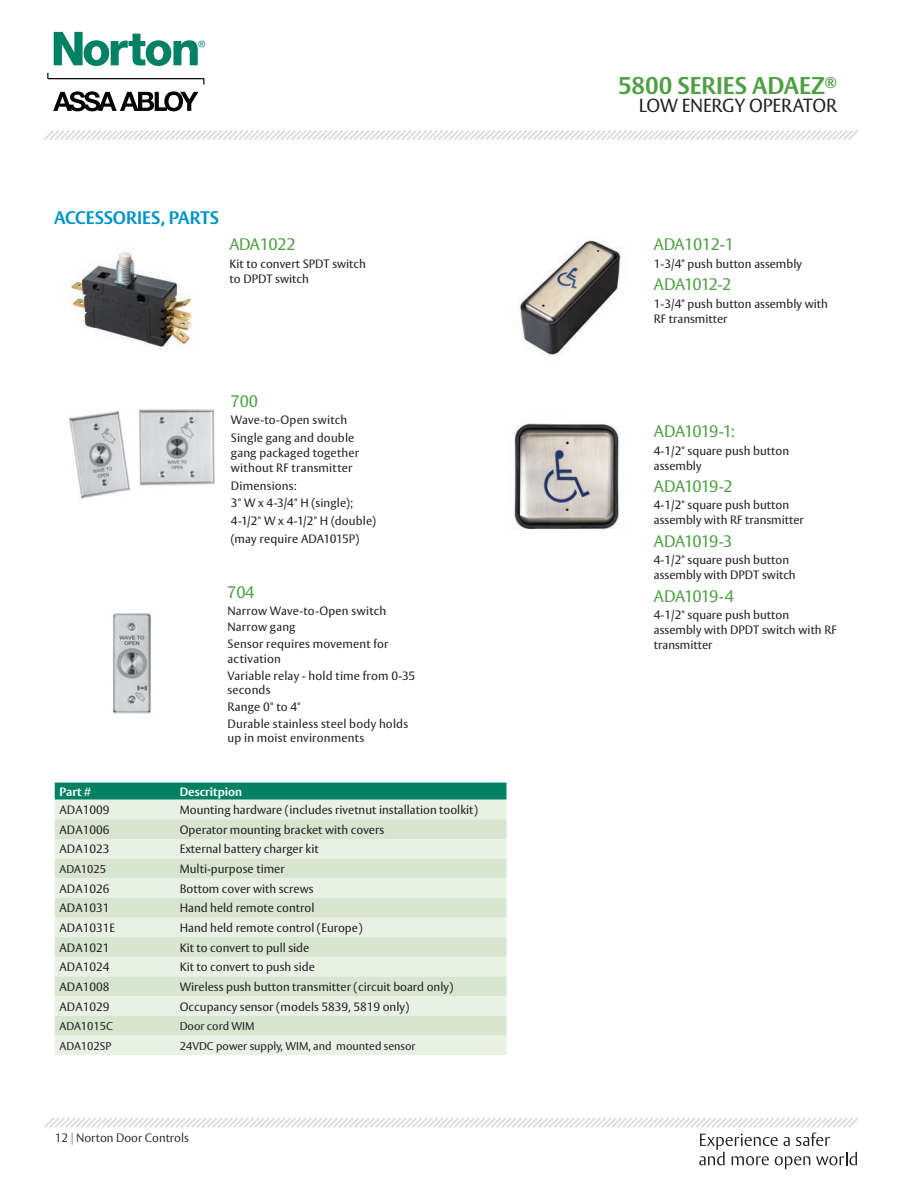
<style>
.page{position:relative;width:918px;height:1188px;background:#fff}
.page>*{position:absolute;margin:0;border:0;box-sizing:border-box;transform-origin:0 0}
.t1{font:700 24px "A6 D+BIOXKU+ASSA Vesta";color:#4f9f45}
.t2{font:18.75px "A6 E+BIOXKU+ASSA Vesta";letter-spacing:-.01em;color:#231f20}
.t3{font:700 18px "ASSA Vesta";color:#0094c8}
.t4{font:16.5px "ASSA Vesta";letter-spacing:-.045em;color:#4f9f45}
.t5{font:16.5px "ASSA Vesta";letter-spacing:-.02em;color:#4f9f45}
.t6{font:12px/15px "ASSA Vesta";color:#231f20}
.t7{font:300 12px "ASSA Vesta";color:#231f20}
.t8{font:700 12px "ASSA Vesta";color:#fff}
.t9{font:11.25px "ASSA Vesta";color:#231f20}
.s1{color:#4f9f45}
</style>
<div class="page">
<svg style="left:47px;top:73px;width:158px;height:11px"></svg>
<svg style="left:53px;top:91px;width:145px;height:20px"></svg>
<svg style="left:54px;top:32px;width:151px;height:34px"></svg>
<svg style="left:44px;top:130px;width:814px;height:10px"></svg>
<svg style="left:44px;top:1118px;width:814px;height:51px"></svg>
<img style="left:514px;top:422px;width:105px;height:107px">
<img style="left:69px;top:409px;width:146px;height:90px">
<img style="left:518px;top:240px;width:104px;height:115px">
<img style="left:70px;top:252px;width:123px;height:99px">
<div style="left:55px;top:783px;width:452px;height:17px;background:#008164"></div>
<div style="left:55px;top:800px;width:452px;height:255px;background:#e9f1e5"></div>
<svg style="left:55px;top:819px;width:452px;height:216px;background:#dfead9"></svg>
<img style="left:113px;top:613px;width:38px;height:101px">
<h3 class="t3" style="left:54px;top:207px;width:167px">ACCESSORIES, PARTS</h3>
<h3 class="t5" style="left:229px;top:235px;width:68px">ADA1022</h3>
<p class="t6" style="left:229px;top:257px;width:138px">Kit to convert SPDT switch to DPDT switch</p>
<h3 class="t5" style="left:231px;top:391px;width:29px">700</h3>
<p class="t6" style="left:231px;top:412px;width:125px;line-height:17.7px">Wave-to-Open switch<br>Single gang and double</p>
<p class="t6" style="left:231px;top:446px;width:130px">gang packaged together without RF transmitter</p>
<p class="t6" style="left:231px;top:477px;width:147px;line-height:17.7px">Dimensions:<br>3" W x 4-3/4" H (single);<br>4-1/2" W x 4-1/2" H (double) (may require ADA1015P)</p>
<h3 class="t5" style="left:228px;top:582px;width:29px">704</h3>
<p class="t6" style="left:228px;top:603px;width:162px;line-height:16.8px">Narrow Wave-to-Open switch<br>Narrow gang<br>Sensor requires movement for</p>
<p class="t6" style="left:228px;top:651px;width:189px;line-height:16.8px">activation<br>Variable relay - hold time from 0-35</p>
<p class="t6" style="left:228px;top:682px;width:182px;line-height:16.8px">seconds<br>Range 0" to 4"<br>Durable stainless steel body holds</p>
<p class="t6" style="left:228px;top:731px;width:138px">up in moist environments</p>
<p class="t8" style="left:60px;top:784px;width:33px">Part #</p>
<p class="t8" style="left:180px;top:784px;width:64px">Descritpion</p>
<p class="t6" style="left:60px;top:803px;width:51px">ADA1009</p>
<p class="t6" style="left:180px;top:803px;width:300px">Mounting hardware (includes rivetnut installation toolkit)</p>
<p class="t6" style="left:60px;top:823px;width:51px">ADA1006</p>
<p class="t6" style="left:180px;top:823px;width:206px">Operator mounting bracket with covers</p>
<p class="t6" style="left:60px;top:842px;width:51px">ADA1023</p>
<p class="t6" style="left:180px;top:842px;width:140px">External battery charger kit</p>
<p class="t9" style="left:60px;top:862px;width:48px">ADA1025</p>
<p class="t6" style="left:180px;top:862px;width:106px">Multi-purpose timer</p>
<p class="t6" style="left:60px;top:882px;width:51px">ADA1026</p>
<p class="t6" style="left:180px;top:882px;width:135px">Bottom cover with screws</p>
<p class="t6" style="left:60px;top:901px;width:51px">ADA1031</p>
<p class="t6" style="left:180px;top:901px;width:136px">Hand held remote control</p>
<p class="t6" style="left:60px;top:921px;width:57px">ADA1031E</p>
<p class="t6" style="left:180px;top:921px;width:184px">Hand held remote control (Europe)</p>
<p class="t6" style="left:60px;top:940px;width:51px">ADA1021</p>
<p class="t6" style="left:180px;top:940px;width:131px">Kit to convert to pull side</p>
<p class="t6" style="left:60px;top:960px;width:51px">ADA1024</p>
<p class="t6" style="left:180px;top:960px;width:137px">Kit to convert to push side</p>
<p class="t6" style="left:60px;top:980px;width:51px">ADA1008</p>
<p class="t6" style="left:180px;top:980px;width:275px">Wireless push button transmitter (circuit board only)</p>
<p class="t6" style="left:60px;top:999px;width:51px">ADA1029</p>
<p class="t6" style="left:180px;top:999px;width:231px">Occupancy sensor (models 5839, 5819 only)</p>
<p class="t9" style="left:60px;top:1019px;width:55px">ADA1015C</p>
<p class="t9" style="left:180px;top:1019px;width:76px">Door cord WIM</p>
<p class="t9" style="left:60px;top:1039px;width:53px">ADA102SP</p>
<p class="t9" style="left:180px;top:1039px;width:237px">24VDC power supply, WIM, and mounted sensor</p>
<p class="t7" style="left:55px;top:1130px;width:136px">12 <span class="s1">|</span> Norton Door Controls</p>
<h1 class="t1" style="left:618px;top:71px;width:220px">5800 SERIES ADAEZ<sup>®</sup></h1>
<h2 class="t2" style="left:639px;top:94px;width:200px">LOW ENERGY OPERATOR</h2>
<h3 class="t5" style="left:654px;top:235px;width:81px">ADA1012-1</h3>
<p class="t6" style="left:654px;top:257px;width:149px">1-3/4" push button assembly</p>
<h3 class="t4" style="left:654px;top:274px;width:79px">ADA1012-2</h3>
<p class="t6" style="left:654px;top:296px;width:175px">1-3/4" push button assembly with<br>RF transmitter</p>
<h3 class="t4" style="left:654px;top:421px;width:82px">ADA1019-1:</h3>
<p class="t6" style="left:654px;top:443px;width:137px">4-1/2" square push button assembly</p>
<h3 class="t4" style="left:654px;top:476px;width:80px">ADA1019-2</h3>
<p class="t6" style="left:654px;top:498px;width:151px">4-1/2" square push button assembly with RF transmitter</p>
<h3 class="t4" style="left:654px;top:531px;width:80px">ADA1019-3</h3>
<p class="t6" style="left:654px;top:553px;width:143px">4-1/2" square push button assembly with DPDT switch</p>
<h3 class="t4" style="left:654px;top:586px;width:81px">ADA1019-4</h3>
<p class="t6" style="left:654px;top:608px;width:184px">4-1/2" square push button assembly with DPDT switch with RF transmitter</p>
</div>
